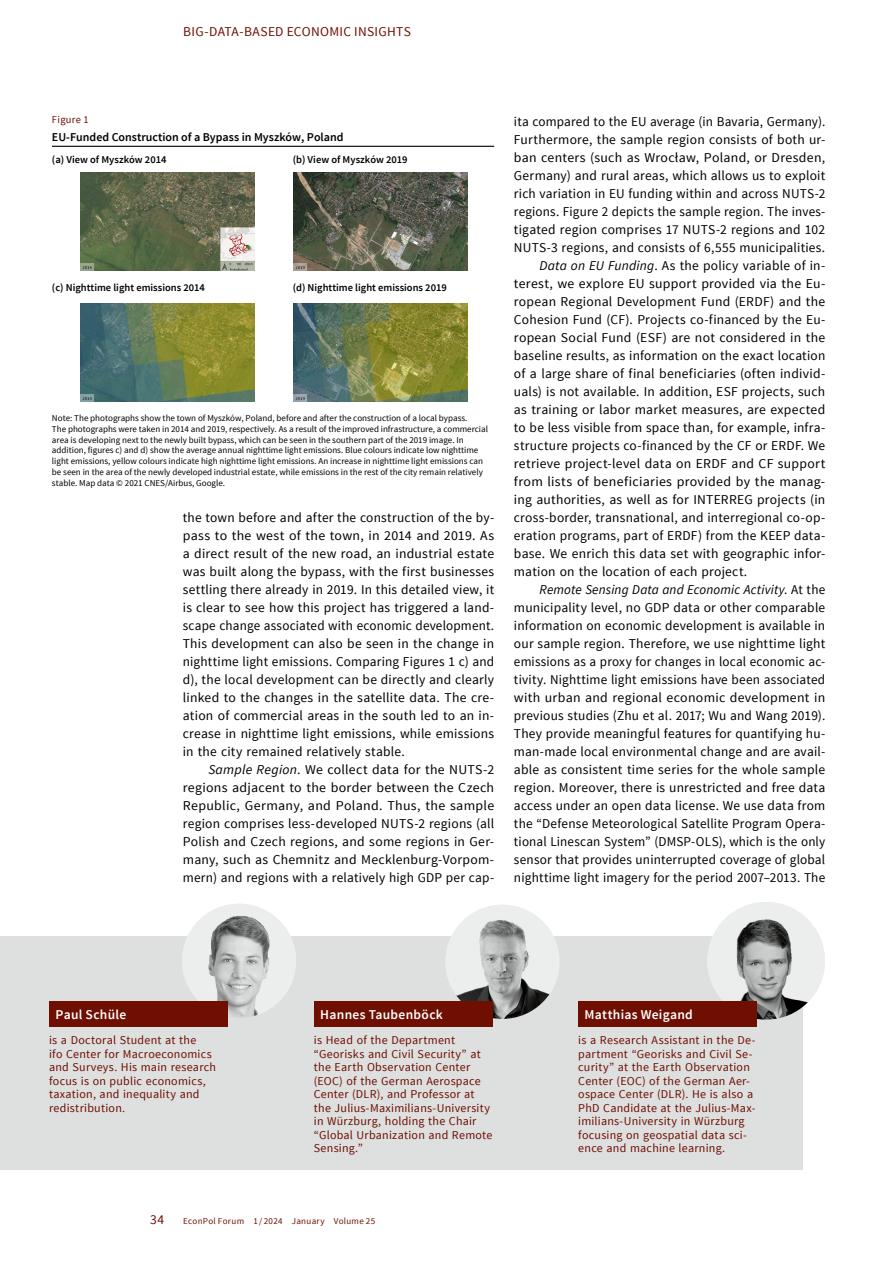
<style>
.page{position:relative;width:893px;height:1263px;background:#fff}
.page>*{position:absolute;margin:0;border:0;box-sizing:border-box;transform-origin:0 0}
.Fliesstext-Einzug{font:13.5px/18px "Source Sans Pro";letter-spacing:.015em;color:#000;text-align:justify}
.t1{font:600 13.5px "Source Sans Pro";letter-spacing:.02em;color:#fff}
.t2{font:13.5px "Source Sans Pro";letter-spacing:.025em;color:#6e0f02}
.t3{font:12px/13.5px "Source Sans Pro";letter-spacing:.02em;color:#6e0f02}
.t4{font:600 12px "Source Sans Pro";color:#000}
.t5{font:600 10.5px "Source Sans Pro";color:#000}
.Titel-rot-Tab-Fig{font:10.5px "Source Sans Pro";letter-spacing:.025em;color:#6e0f02}
.t6{font:9px/10.8px "Source Sans Pro";color:#000}
.t7{font:9px "Source Sans Pro";letter-spacing:.035em;color:#6e0f02}
.s1{font-style:italic}
</style>
<div class="page">
<hr style="left:52px;top:146px;width:442px;height:1px;background:#000">
<img style="left:80px;top:172px;width:175px;height:98px">
<img style="left:293px;top:172px;width:175px;height:98px">
<img style="left:80px;top:304px;width:175px;height:98px">
<img style="left:293px;top:304px;width:175px;height:98px">
<div style="left:0;top:936px;width:803px;height:234px;background:#dedfdf"></div>
<img style="left:182px;top:904px;width:114px;height:114px;border-radius:57px">
<div style="left:49px;top:1001px;width:179px;height:26px;background:#6e0f02"></div>
<img style="left:445px;top:905px;width:114px;height:114px;border-radius:57px">
<div style="left:314px;top:1001px;width:178px;height:26px;background:#6e0f02"></div>
<img style="left:707px;top:902px;width:118px;height:118px;border-radius:59px">
<div style="left:578px;top:1001px;width:179px;height:26px;background:#6e0f02"></div>
<p class="t2" style="left:183px;top:23px;width:229px">BIG-DATA-BASED ECONOMIC INSIGHTS</p>
<p class="Titel-rot-Tab-Fig" style="left:52px;top:113px;width:38px">Figure 1</p>
<p class="Fliesstext-Einzug" style="left:514px;top:113px;width:313px">ita compared to the EU average (in Bavaria, Germany).<br>Furthermore, the sample region consists of both ur&shy;ban centers (such as Wrocław, Poland, or Dresden, Germany) and rural areas, which allows us to exploit rich variation in EU funding within and across NUTS-2 regions. Figure 2 depicts the sample region. The inves&shy;tigated region comprises 17 NUTS-2 regions and 102<br>NUTS-3 regions, and consists of 6,555 municipalities.</p>
<p class="Fliesstext-Einzug" style="left:514px;top:257px;width:313px;text-indent:26px"><span class="s1">Data on EU Funding</span>. As the policy variable of in&shy;terest, we explore EU support provided via the Eu&shy;ropean Regional Development Fund (ERDF) and the Cohesion Fund (CF). Projects co-financed by the Eu&shy;ropean Social Fund (ESF) are not considered in the baseline results, as information on the exact location of a large share of final beneficiaries (often individ&shy;uals) is not available. In addition, ESF projects, such as training or labor market measures, are expected to be less visible from space than, for example, infra&shy;structure projects co-financed by the CF or ERDF. We retrieve project-level data on ERDF and CF support from lists of beneficiaries provided by the manag&shy;ing authorities, as well as for INTERREG projects (in cross-border, transnational, and interregional co-op&shy;eration programs, part of ERDF) from the KEEP data&shy;base. We enrich this data set with geographic infor&shy;mation on the location of each project.</p>
<p class="Fliesstext-Einzug" style="left:514px;top:581px;width:313px;text-indent:26px"><span class="s1">Remote Sensing Data and Economic Activity</span>. At the municipality level, no GDP data or other comparable information on economic development is available in our sample region. Therefore, we use nighttime light emissions as a proxy for changes in local economic ac&shy;tivity. Nighttime light emissions have been associated with urban and regional economic development in previous studies (Zhu et al. 2017; Wu and Wang 2019).<br>They provide meaningful features for quantifying hu&shy;man-made local environmental change and are avail&shy;able as consistent time series for the whole sample region. Moreover, there is unrestricted and free data access under an open data license. We use data from the “Defense Meteorological Satellite Program Opera&shy;tional Linescan System” (DMSP-OLS), which is the only sensor that provides uninterrupted coverage of global nighttime light imagery for the period 2007–2013. The</p>
<p class="t4" style="left:52px;top:129px;width:293px">EU-Funded Construction of a Bypass in Myszków, Poland</p>
<p class="t5" style="left:52px;top:153px;width:116px">(a) View of Myszków 2014</p>
<p class="t5" style="left:293px;top:153px;width:116px">(b) View of Myszków 2019</p>
<p class="t5" style="left:52px;top:280px;width:155px">(c) Nighttime light emissions 2014</p>
<p class="t5" style="left:293px;top:280px;width:156px">(d) Nighttime light emissions 2019</p>
<p class="t6" style="left:52px;top:413px;width:438px">Note: The photographs show the town of Myszków, Poland, before and after the construction of a local bypass.<br>The photographs were taken in 2014 and 2019, respectively. As a result of the improved infrastructure, a commercial area is developing next to the newly built bypass, which can be seen in the southern part of the 2019 image. In addition, figures c) and d) show the average annual nighttime light emissions. Blue colours indicate low nighttime light emissions, yellow colours indicate high nighttime light emissions. An increase in nighttime light emissions can be seen in the area of the newly developed industrial estate, while emissions in the rest of the city remain relatively stable. Map data © 2021 CNES/Airbus, Google.</p>
<p class="Fliesstext-Einzug" style="left:183px;top:509px;width:313px">the town before and after the construction of the by&shy;pass to the west of the town, in 2014 and 2019. As a direct result of the new road, an industrial estate was built along the bypass, with the first businesses settling there already in 2019. In this detailed view, it is clear to see how this project has triggered a land&shy;scape change associated with economic development.<br>This development can also be seen in the change in nighttime light emissions. Comparing Figures 1 c) and d), the local development can be directly and clearly linked to the changes in the satellite data. The cre&shy;ation of commercial areas in the south led to an in&shy;crease in nighttime light emissions, while emissions in the city remained relatively stable.</p>
<p class="Fliesstext-Einzug" style="left:183px;top:761px;width:313px;text-indent:26px"><span class="s1">Sample Region</span>. We collect data for the NUTS-2 regions adjacent to the border between the Czech Republic, Germany, and Poland. Thus, the sample region comprises less-developed NUTS-2 regions (all Polish and Czech regions, and some regions in Ger&shy;many, such as Chemnitz and Mecklenburg-Vorpom&shy;mern) and regions with a relatively high GDP per cap-</p>
<p class="t1" style="left:55px;top:1006px;width:72px">Paul Schüle</p>
<p class="t1" style="left:320px;top:1006px;width:124px">Hannes Taubenböck</p>
<p class="t1" style="left:585px;top:1006px;width:110px">Matthias Weigand</p>
<p class="t3" style="left:49px;top:1033px;width:168px">is a Doctoral Student at the<br>ifo Center for Macroeconomics and Surveys. His main research focus is on public economics, taxation, and inequality and redistribution.</p>
<p class="t3" style="left:314px;top:1033px;width:180px">is Head of the Department “Georisks and Civil Security” at the Earth Observation Center (EOC) of the German Aerospace<br>Center (DLR), and Professor at the Julius-Maximilians-University in Würzburg, holding the Chair “Global Urbanization and Remote<br>Sensing.”</p>
<p class="t3" style="left:578px;top:1033px;width:179px">is a Research Assistant in the De&shy;partment “Georisks and Civil Se&shy;curity” at the Earth Observation<br>Center (EOC) of the German Aer&shy;ospace Center (DLR). He is also a<br>PhD Candidate at the Julius-Max&shy;imilians-University in Würzburg focusing on geospatial data sci&shy;ence and machine learning.</p>
<p class="t2" style="left:150px;top:1211px;width:16px">34</p>
<p class="t7" style="left:183px;top:1215px;width:194px">EconPol Forum 1 / 2024 January Volume 25</p>
</div>
